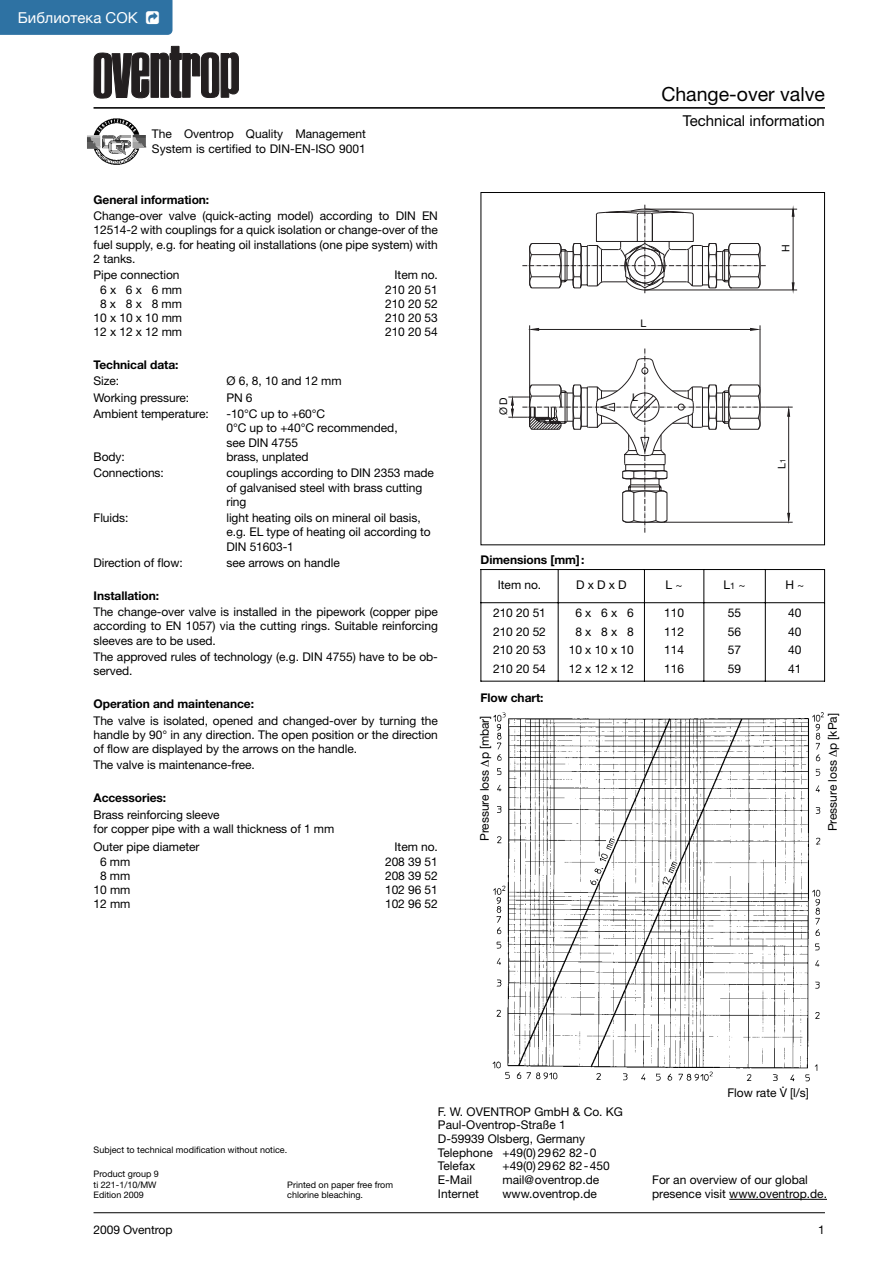
<style>
.page{position:relative;width:893px;height:1263px;background:#fff}
.page>*{position:absolute;margin:0;border:0;box-sizing:border-box;transform-origin:0 0}
.t1{font:19.5px "Helvetica Neue";color:#000}
.t2{font:15px "Helvetica Neue";color:#000}
.t3{font:15px "Helvetica Neue";color:#fff}
.t4{font:12px/14.2px "Helvetica Neue";letter-spacing:-.005em;color:#000}
.t5{font:700 12px "Helvetica Neue";letter-spacing:-.005em;color:#000}
.t6{font:10.5px "Helvetica Neue";color:#000}
.t7{font:9px/10.8px "Helvetica Neue";color:#000}
.s1{font-size:7.5px}
.s2{font-size:9px}
</style>
<div class="page">
<hr style="left:94px;top:1212px;width:731px;height:1px;background:#000">
<img style="left:87px;top:118px;width:59px;height:47px">
<svg style="left:729px;top:1199px;width:27px;height:1px"></svg>
<hr style="left:756px;top:1199px;width:37px;height:1px;background:#000">
<hr style="left:793px;top:1199px;width:34px;height:1px;background:#000">
<svg style="left:94px;top:46px;width:145px;height:53px"></svg>
<hr style="left:94px;top:107px;width:731px;height:2px;background:#000">
<svg style="left:508px;top:205px;width:287px;height:328px"></svg>
<div style="left:480px;top:192px;width:345px;height:353px;border:1px solid #000"></div>
<hr style="left:480px;top:569px;width:1px;height:112px;background:#000">
<hr style="left:558px;top:569px;width:1px;height:112px;background:#000">
<hr style="left:644px;top:569px;width:1px;height:112px;background:#000">
<hr style="left:703px;top:569px;width:1px;height:112px;background:#000">
<hr style="left:765px;top:569px;width:1px;height:112px;background:#000">
<hr style="left:824px;top:569px;width:1px;height:112px;background:#000">
<hr style="left:480px;top:569px;width:345px;height:1px;background:#000">
<hr style="left:480px;top:602px;width:345px;height:1px;background:#000">
<hr style="left:480px;top:681px;width:345px;height:1px;background:#000">
<img style="left:492px;top:712px;width:332px;height:370px">
<div style="left:0;top:0;width:173px;height:35px;background:#2e72a3"></div>
<p class="t3" style="left:18px;top:7px;width:122px">Библиотека СОК</p>
<p class="t4" style="left:152px;top:128px;width:215px">The Oventrop Quality Management<br>System is certified to DIN-EN-ISO 9001</p>
<p class="t5" style="left:94px;top:195px;width:117px">General information:</p>
<p class="t4" style="left:94px;top:210px;width:346px;text-align:justify">Change-over valve (quick-acting model) according to DIN EN 12514-2 with couplings for a quick isolation or change-over of the fuel supply, e.g. for heating oil installations (one pipe system) with 2 tanks.</p>
<p class="t4" style="left:94px;top:269px;width:87px">Pipe connection</p>
<p class="t4" style="left:395px;top:269px;width:45px">Item no.</p>
<p class="t4" style="left:100px;top:283px;width:83px">6 x 6 x 6 mm</p>
<p class="t4" style="left:385px;top:283px;width:54px">210 20 51</p>
<p class="t4" style="left:100px;top:298px;width:83px">8 x 8 x 8 mm</p>
<p class="t4" style="left:385px;top:298px;width:54px">210 20 52</p>
<p class="t4" style="left:94px;top:312px;width:90px">10 x 10 x 10 mm</p>
<p class="t4" style="left:385px;top:312px;width:54px">210 20 53</p>
<p class="t4" style="left:94px;top:326px;width:90px">12 x 12 x 12 mm</p>
<p class="t4" style="left:385px;top:326px;width:54px">210 20 54</p>
<p class="t5" style="left:94px;top:360px;width:87px">Technical data:</p>
<p class="t4" style="left:94px;top:375px;width:27px">Size:</p>
<p class="t4" style="left:226px;top:375px;width:117px">Ø 6, 8, 10 and 12 mm</p>
<p class="t4" style="left:94px;top:392px;width:97px">Working pressure:</p>
<p class="t4" style="left:226px;top:392px;width:28px">PN 6</p>
<p class="t4" style="left:94px;top:408px;width:117px">Ambient temperature:</p>
<p class="t4" style="left:226px;top:408px;width:173px">-10°C up to +60°C<br>0°C up to +40°C recommended, see DIN 4755</p>
<p class="t4" style="left:94px;top:451px;width:33px">Body:</p>
<p class="t4" style="left:226px;top:451px;width:84px">brass, unplated</p>
<p class="t4" style="left:94px;top:467px;width:72px">Connections:</p>
<p class="t4" style="left:226px;top:467px;width:209px">couplings according to DIN 2353 made of galvanised steel with brass cutting ring</p>
<p class="t4" style="left:94px;top:512px;width:36px">Fluids:</p>
<p class="t4" style="left:226px;top:512px;width:206px">light heating oils on mineral oil basis, e.g. EL type of heating oil according to<br>DIN 51603-1</p>
<p class="t4" style="left:94px;top:557px;width:91px">Direction of flow:</p>
<p class="t4" style="left:226px;top:557px;width:115px">see arrows on handle</p>
<p class="t5" style="left:94px;top:591px;width:67px">Installation:</p>
<p class="t4" style="left:94px;top:606px;width:346px;text-align:justify">The change-over valve is installed in the pipework (copper pipe according to EN 1057) via the cutting rings. Suitable reinforcing sleeves are to be used.</p>
<p class="t4" style="left:94px;top:651px;width:346px">The approved rules of technology (e.g. DIN 4755) have to be ob&shy;served.</p>
<p class="t5" style="left:94px;top:699px;width:162px">Operation and maintenance:</p>
<p class="t4" style="left:94px;top:714px;width:346px;text-align:justify">The valve is isolated, opened and changed-over by turning the handle by 90° in any direction. The open position or the direction of flow are displayed by the arrows on the handle.</p>
<p class="t4" style="left:94px;top:759px;width:163px">The valve is maintenance-free.</p>
<p class="t5" style="left:94px;top:793px;width:74px">Accessories:</p>
<p class="t4" style="left:94px;top:808px;width:242px">Brass reinforcing sleeve<br>for copper pipe with a wall thickness of 1 mm</p>
<p class="t4" style="left:94px;top:841px;width:107px">Outer pipe diameter</p>
<p class="t4" style="left:395px;top:841px;width:45px">Item no.</p>
<p class="t4" style="left:100px;top:855px;width:32px">6 mm</p>
<p class="t4" style="left:385px;top:855px;width:54px">208 39 51</p>
<p class="t4" style="left:100px;top:869px;width:32px">8 mm</p>
<p class="t4" style="left:385px;top:869px;width:54px">208 39 52</p>
<p class="t4" style="left:94px;top:884px;width:38px">10 mm</p>
<p class="t4" style="left:385px;top:884px;width:54px">102 96 51</p>
<p class="t4" style="left:94px;top:898px;width:38px">12 mm</p>
<p class="t4" style="left:385px;top:898px;width:54px">102 96 52</p>
<h1 class="t1" style="left:661px;top:87px;width:165px">Change-over valve</h1>
<p class="t2" style="left:683px;top:116px;width:144px">Technical information</p>
<p class="t6" style="left:500px;top:415px;width:20px;rotate:-90deg">Ø D</p>
<p class="t6" style="left:641px;top:320px;width:7px">L</p>
<p class="t6" style="left:632px;top:393px;width:7px">L</p>
<p class="t5" style="left:480px;top:555px;width:106px">Dimensions [mm]:</p>
<p class="t6" style="left:782px;top:252px;width:9px;rotate:-90deg">H</p>
<p class="t6" style="left:778px;top:469px;width:11px;rotate:-90deg">L<span class="s1">1</span></p>
<p class="t4" style="left:498px;top:579px;width:45px">Item no.</p>
<p class="t4" style="left:576px;top:579px;width:52px">D x D x D</p>
<p class="t4" style="left:666px;top:579px;width:19px">L ~</p>
<p class="t4" style="left:724px;top:579px;width:24px">L<span class="s2">1</span> ~</p>
<p class="t4" style="left:785px;top:579px;width:21px">H ~</p>
<p class="t4" style="left:493px;top:605px;width:54px;line-height:18.5px;text-align:justify">210 20 51<br>210 20 52<br>210 20 53<br>210 20 54</p>
<p class="t4" style="left:569px;top:605px;width:67px;line-height:18.5px;text-align:center">6 x 6 x 6<br>8 x 8 x 8<br>10 x 10 x 10<br>12 x 12 x 12</p>
<p class="t4" style="left:664px;top:605px;width:21px;line-height:18.5px;text-align:justify">110<br>112<br>114<br>116</p>
<p class="t4" style="left:728px;top:605px;width:15px;line-height:18.5px;text-align:justify">55<br>56<br>57<br>59</p>
<p class="t4" style="left:788px;top:605px;width:15px;line-height:18.5px;text-align:justify">40<br>40<br>40<br>41</p>
<p class="t5" style="left:480px;top:693px;width:65px">Flow chart:</p>
<p class="t4" style="left:478px;top:841px;width:127px;rotate:-90deg">Pressure loss ∆p [mbar]</p>
<p class="t4" style="left:826px;top:831px;width:120px;rotate:-90deg">Pressure loss ∆p [kPa]</p>
<p class="t4" style="left:781px;top:1080px;width:5px">·</p>
<p class="t4" style="left:727px;top:1086px;width:83px">Flow rate V [l/s]</p>
<p class="t7" style="left:94px;top:1145px;width:195px">Subject to technical modification without notice.</p>
<p class="t7" style="left:94px;top:1169px;width:67px">Product group 9 ti 221-1/10/MW</p>
<p class="t7" style="left:287px;top:1180px;width:107px">Printed on paper free from</p>
<p class="t7" style="left:94px;top:1191px;width:52px">Edition 2009</p>
<p class="t7" style="left:287px;top:1191px;width:77px">chlorine bleaching.</p>
<p class="t4" style="left:438px;top:1105px;width:187px;line-height:13.8px">F. W. OVENTROP GmbH &amp; Co. KG<br>Paul-Oventrop-Straße 1<br>D-59939 Olsberg, Germany<br>Telephone +49(0) 2962 82-0<br>Telefax</p>
<p class="t4" style="left:502px;top:1160px;width:109px">+49(0) 2962 82-450</p>
<p class="t4" style="left:438px;top:1174px;width:36px">E-Mail</p>
<p class="t4" style="left:502px;top:1174px;width:98px">mail@oventrop.de</p>
<p class="t4" style="left:438px;top:1188px;width:43px">Internet</p>
<p class="t4" style="left:502px;top:1188px;width:96px">www.oventrop.de</p>
<p class="t4" style="left:652px;top:1174px;width:176px;line-height:13.8px">For an overview of our global presence visit www.oventrop.de.</p>
<p class="t4" style="left:94px;top:1224px;width:81px">2009 Oventrop</p>
<p class="t4" style="left:818px;top:1224px;width:8px">1</p>
</div>
